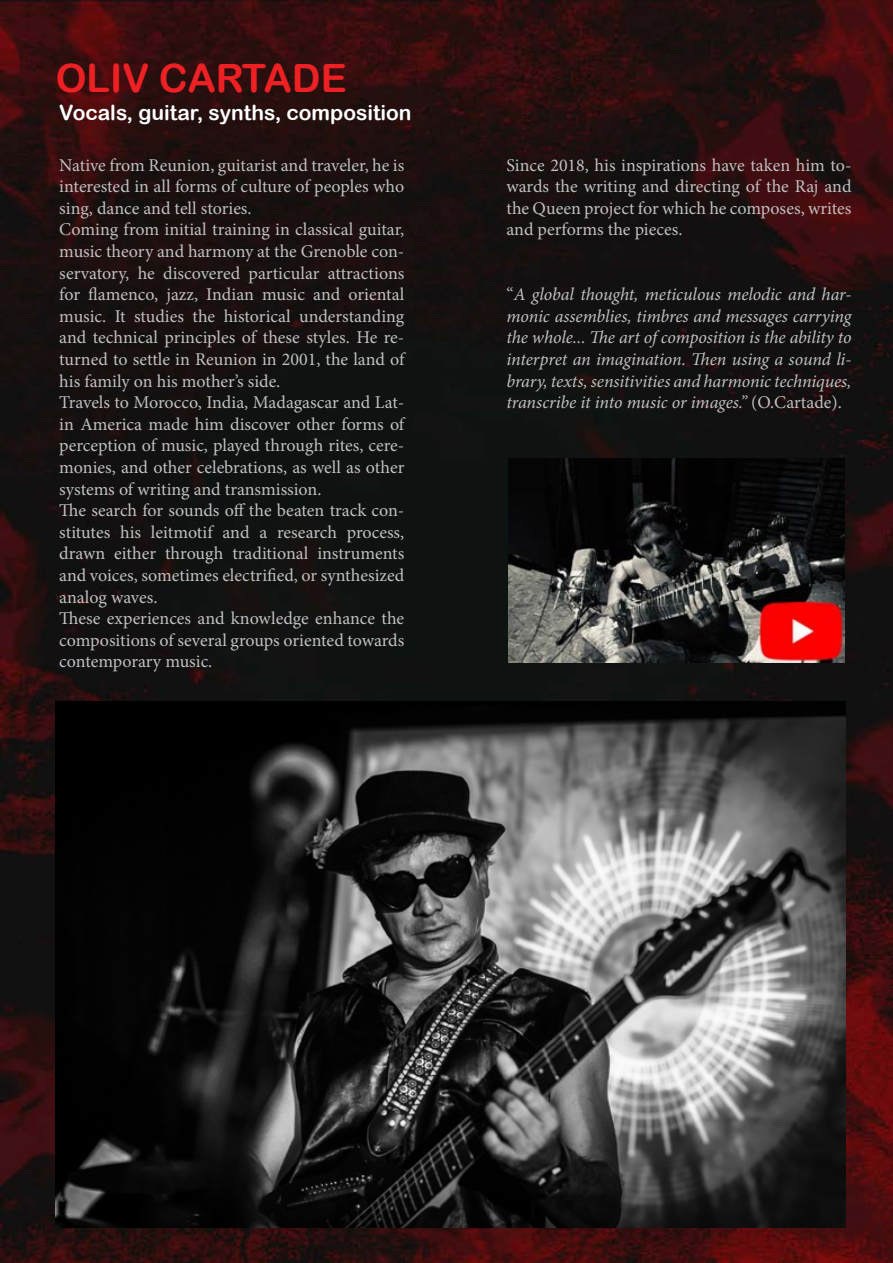
<style>
.page{position:relative;width:893px;height:1263px;background:#fff}
.page>*{position:absolute;margin:0;border:0;box-sizing:border-box;transform-origin:0 0}
.t1{font:39px "Arial Rounded MT Bold";color:#ed2124}
.t2{font:21px "Arial Rounded MT Bold";color:#fff}
.t3{font:18px/21.6px "Minion Pro";color:#c0c0c0}
.t4{font:italic 18px/21.6px "Minion Pro";letter-spacing:-.01em;color:#c0c0c0;text-align:justify}
.s1{font-style:normal}
</style>
<div class="page">
<img style="left:0;top:0;width:893px;height:1262px">
<img style="left:508px;top:458px;width:336px;height:204px">
<img style="left:56px;top:701px;width:790px;height:527px">
<h1 class="t1" style="left:56px;top:55px;width:293px">OLIV CARTADE</h1>
<p class="t2" style="left:59px;top:100px;width:354px">Vocals, guitar, synths, composition</p>
<p class="t3" style="left:59px;top:154px;width:347px">Native from Reunion, guitarist and traveler, he is interested in all forms of culture of peoples who sing, dance and tell stories.<br>Coming from initial training in classical guitar, music theory and harmony at the Grenoble con&shy;servatory, he discovered particular attractions for flamenco, jazz, Indian music and oriental music. It studies the historical understanding and technical principles of these styles. He re&shy;turned to settle in Reunion in 2001, the land of his family on his mother’s side.<br>Travels to Morocco, India, Madagascar and Lat&shy;in America made him discover other forms of perception of music, played through rites, cere&shy;monies, and other celebrations, as well as other systems of writing and transmission.<br>The search for sounds off the beaten track con&shy;stitutes his leitmotif and a research process, drawn either through traditional instruments and voices, sometimes electrified, or synthesized analog waves.<br>These experiences and knowledge enhance the compositions of several groups oriented towards contemporary music.</p>
<p class="t3" style="left:506px;top:154px;width:347px;text-align:justify">Since 2018, his inspirations have taken him to&shy;wards the writing and directing of the Raj and the Queen project for which he composes, writes and performs the pieces.</p>
<p class="t4" style="left:506px;top:284px;width:347px"><span class="s1">“</span>A global thought, meticulous melodic and har&shy;monic assemblies, timbres and messages carrying the whole... The art of composition is the ability to interpret an imagination. Then using a sound li&shy;brary, texts, sensitivities and harmonic techniques, transcribe it into music or images.” <span class="s1">(O.Cartade).</span></p>
</div>
